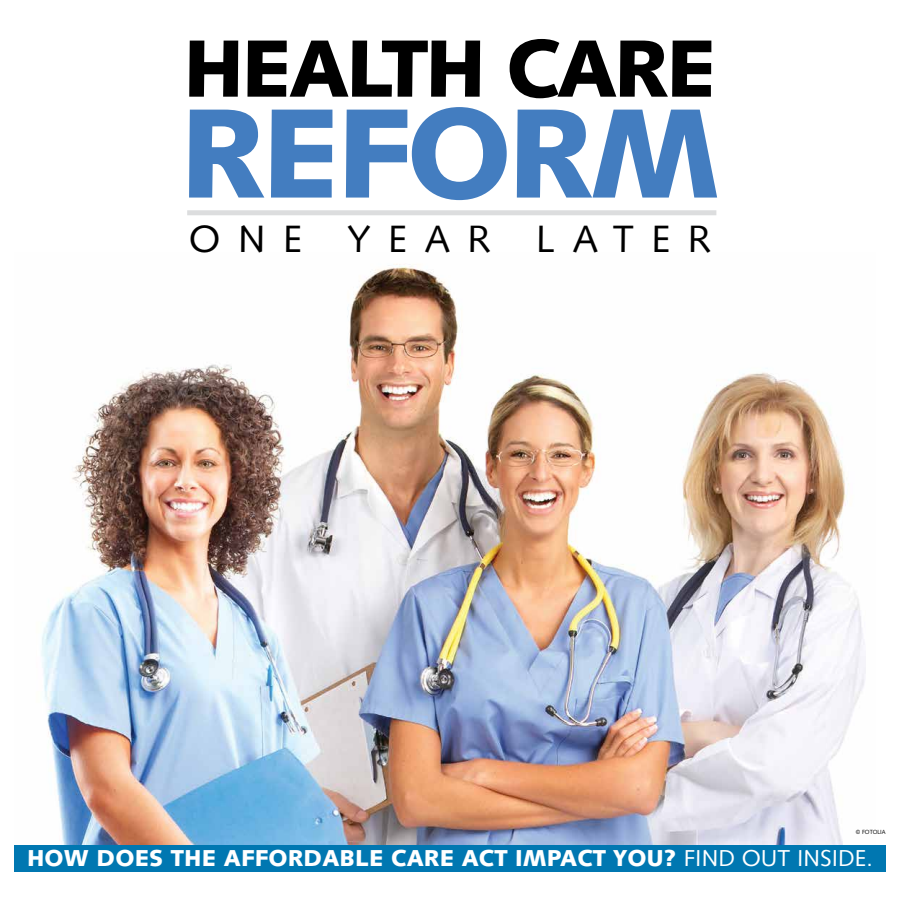
<style>
.page{position:relative;width:900px;height:908px;background:#fff}
.page>*{position:absolute;margin:0;border:0;box-sizing:border-box;transform-origin:0 0}
.t1{font:900 127px "Syntax";letter-spacing:-.04em;color:#437dc0}
.t2{font:900 81px "Syntax";letter-spacing:-.04em;color:#000}
.t3{font:38px "Syntax";letter-spacing:.46em;color:#000}
.t4{font:900 23px "Syntax";letter-spacing:.005em;color:#fff}
.t5{font:6px "Syntax";letter-spacing:-.01em;color:#000;scale:.95 1}
.s1{font-weight:400}
</style>
<div class="page">
<img style="left:41px;top:264px;width:825px;height:580px">
<div style="left:187px;top:210px;width:529px;height:5px;background:#dcddde"></div>
<div style="left:14px;top:844px;width:872px;height:27px;background:#0077b1"></div>
<h2 class="t2" style="left:183px;top:21px;width:535px">HEALTH CARE</h2>
<h1 class="t1" style="left:179px;top:78px;width:543px">REFORM</h1>
<h3 class="t3" style="left:189px;top:217px;width:524px">ONE YEAR LATER</h3>
<p class="t5" style="left:856px;top:827px;width:33px">© FOTOLIA</p>
<p class="t4" style="left:27px;top:844px;width:847px">HOW DOES THE AFFORDABLE CARE ACT IMPACT YOU? <span class="s1">FIND OUT INSIDE.</span></p>
</div>
